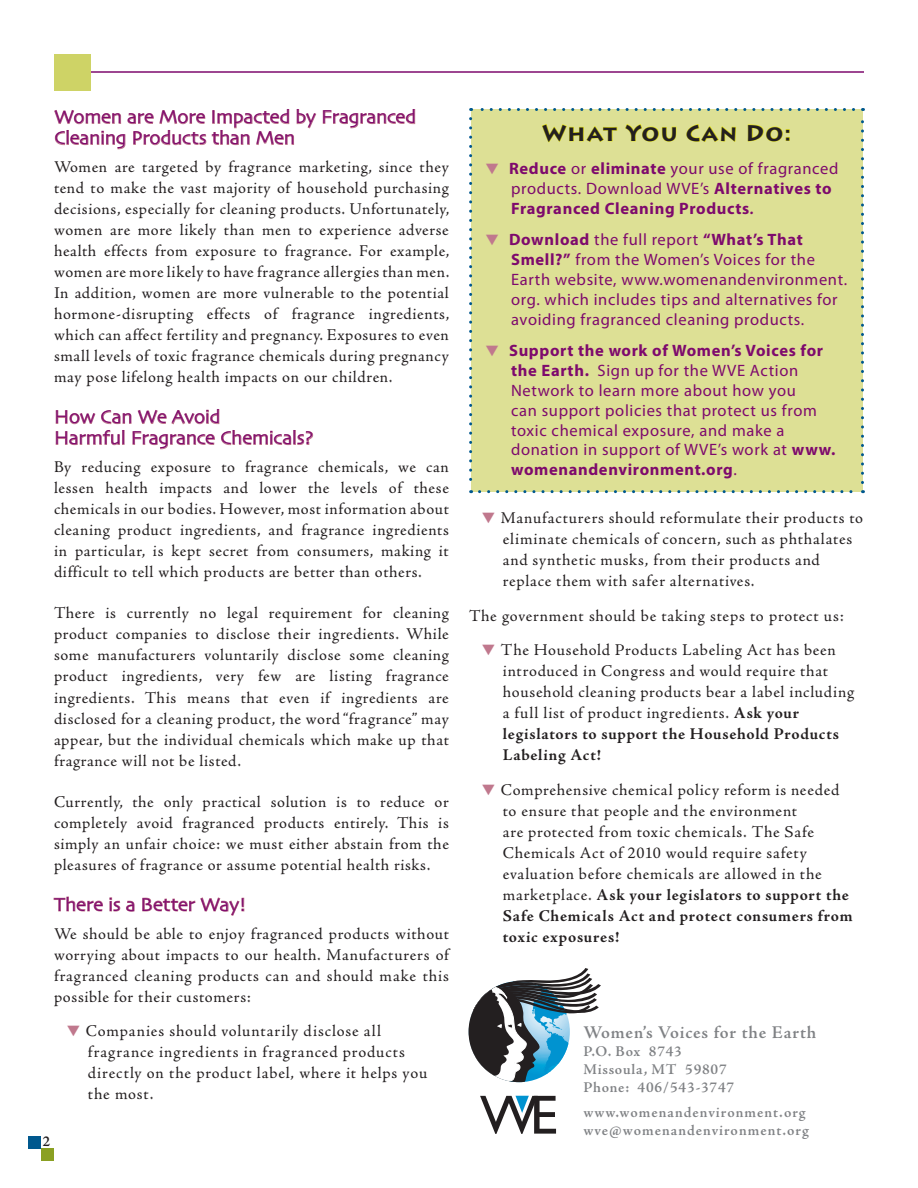
<style>
.page{position:relative;width:918px;height:1188px;background:#fff}
.page>*{position:absolute;margin:0;border:0;box-sizing:border-box;transform-origin:0 0}
.t1{font:700 22.5px "Lithos Pro";letter-spacing:.05em;color:#231f20}
.t2{font:19.5px/21px "Skia";letter-spacing:-.015em;color:#7e0a6d}
.t3{font:600 18px "Adobe Jenson Pro";letter-spacing:.045em;color:#808285}
.t4{font:16.5px/21px "Adobe Jenson Pro";letter-spacing:.045em;color:#231f20;text-align:justify}
.t5{font:16.5px/19.8px "Myriad Pro";letter-spacing:.04em;color:#7e0a6d}
.t6{font:700 16.5px/19.8px "Myriad Pro";letter-spacing:.04em;color:#7e0a6d}
.t7{font:600 15px/18px "Adobe Jenson Pro";letter-spacing:.06em;color:#808285}
.t8{font:600 15px "Adobe Jenson Pro";color:#231f20}
.s1{color:#c0788d}
.s2{font-weight:400}
.s3{font-weight:600;font-style:italic}
.s4{font-weight:700}
</style>
<div class="page">
<div style="left:41px;top:1149px;width:12px;height:12px;background:#8aa022"></div>
<div style="left:28px;top:1136px;width:13px;height:13px;background:#00588e"></div>
<hr style="left:55px;top:71px;width:809px;height:2px;background:#7e0a6d">
<div style="left:54px;top:54px;width:37px;height:37px;background:#ced366"></div>
<svg style="left:323px;top:109px;width:92px;height:20px"></svg>
<svg style="left:54px;top:109px;width:263px;height:41px"></svg>
<svg style="left:55px;top:409px;width:259px;height:41px"></svg>
<svg style="left:53px;top:896px;width:50px;height:16px"></svg>
<svg style="left:109px;top:897px;width:26px;height:15px"></svg>
<svg style="left:142px;top:897px;width:103px;height:19px"></svg>
<svg style="left:480px;top:1096px;width:76px;height:38px"></svg>
<svg style="left:469px;top:968px;width:132px;height:114px"></svg>
<div style="left:471px;top:110px;width:391px;height:382px;background:#dde095"></div>
<svg style="left:542px;top:124px;width:76px;height:19px"></svg>
<svg style="left:625px;top:124px;width:52px;height:18px"></svg>
<svg style="left:686px;top:124px;width:50px;height:18px"></svg>
<svg style="left:747px;top:124px;width:43px;height:18px"></svg>
<svg style="left:469px;top:119px;width:3px;height:374px"></svg>
<svg style="left:480px;top:490px;width:383px;height:3px"></svg>
<svg style="left:861px;top:108px;width:3px;height:375px"></svg>
<svg style="left:471px;top:108px;width:383px;height:3px"></svg>
<p class="t2" style="left:54px;top:108px;width:364px">Women are More Impacted by Fragranced<br>Cleaning Products than Men</p>
<p class="t4" style="left:54px;top:157px;width:397px">Women are targeted by fragrance marketing, since they tend to make the vast majority of household purchasing decisions, especially for cleaning products. Unfortunately, women are more likely than men to experience adverse health effects from exposure to fragrance. For example, women are more likely to have fragrance allergies than men.<br>In addition, women are more vulnerable to the potential hormone-disrupting effects of fragrance ingredients, which can affect fertility and pregnancy. Exposures to even small levels of toxic fragrance chemicals during pregnancy may pose lifelong health impacts on our children.</p>
<p class="t2" style="left:54px;top:408px;width:262px">How Can We Avoid<br>Harmful Fragrance Chemicals?</p>
<p class="t4" style="left:54px;top:457px;width:396px">By reducing exposure to fragrance chemicals, we can lessen health impacts and lower the levels of these chemicals in our bodies. However, most information about cleaning product ingredients, and fragrance ingredients in particular, is kept secret from consumers, making it difficult to tell which products are better than others.</p>
<p class="t4" style="left:54px;top:603px;width:396px">There is currently no legal requirement for cleaning product companies to disclose their ingredients. While some manufacturers voluntarily disclose some cleaning product ingredients, very few are listing fragrance ingredients. This means that even if ingredients are disclosed for a cleaning product, the word “fragrance” may appear, but the individual chemicals which make up that fragrance will not be listed.</p>
<p class="t4" style="left:54px;top:791px;width:396px">Currently, the only practical solution is to reduce or completely avoid fragranced products entirely. This is simply an unfair choice: we must either abstain from the pleasures of fragrance or assume potential health risks.</p>
<p class="t2" style="left:54px;top:895px;width:195px">There is a Better Way!</p>
<p class="t4" style="left:54px;top:923px;width:396px">We should be able to enjoy fragranced products without worrying about impacts to our health. Manufacturers of fragranced cleaning products can and should make this possible for their customers:</p>
<p class="t4" style="left:88px;top:1021px;width:341px;text-align:left;text-indent:-21px"><span class="s1">▼</span> Companies should voluntarily disclose all fragrance ingredients in fragranced products directly on the product label, where it helps you the most.</p>
<p class="t8" style="left:43px;top:1132px;width:9px">2</p>
<h1 class="t1" style="left:542px;top:120px;width:250px">What You Can Do:</h1>
<p class="t6" style="left:511px;top:158px;width:329px;text-indent:-25px"><span class="s1">▼</span> Reduce <span class="s2">or</span> eliminate <span class="s2">your use of fragranced products. Download WVE’s</span> Alternatives to<br>Fragranced Cleaning Products<span class="s3">.</span></p>
<p class="t5" style="left:511px;top:230px;width:338px;text-indent:-25px"><span class="s1">▼</span> <span class="s4">Download</span> the full report <span class="s4">“What’s That Smell?”</span> from the Women’s Voices for the Earth website, www.womenandenvironment. org. which includes tips and alternatives for avoiding fragranced cleaning products.</p>
<p class="t5" style="left:511px;top:341px;width:326px;text-indent:-25px"><span class="s1">▼</span> <span class="s4">Support the work of Women’s Voices for the Earth.</span> Sign up for the WVE Action Network to learn more about how you<br>can support policies that protect us from toxic chemical exposure, and make a donation in support of WVE’s work at <span class="s4">www. womenandenvironment.org</span>.</p>
<p class="t4" style="left:503px;top:508px;width:362px;text-align:left;text-indent:-21px"><span class="s1">▼</span> Manufacturers should reformulate their products to eliminate chemicals of concern, such as phthalates and synthetic musks, from their products and replace them with safer alternatives.</p>
<p class="t4" style="left:469px;top:605px;width:376px">The government should be taking steps to protect us:</p>
<p class="t4" style="left:503px;top:640px;width:353px;text-align:left;text-indent:-21px"><span class="s1">▼</span> The Household Products Labeling Act has been introduced in Congress and would require that household cleaning products bear a label including a full list of product ingredients. <span class="s4">Ask your legislators to support the Household Products Labeling Act!</span></p>
<p class="t4" style="left:503px;top:779px;width:351px;text-align:left;text-indent:-21px"><span class="s1">▼</span> Comprehensive chemical policy reform is needed to ensure that people and the environment<br>are protected from toxic chemicals. The Safe Chemicals Act of 2010 would require safety evaluation before chemicals are allowed in the marketplace. <span class="s4">Ask your legislators to support the Safe Chemicals Act and protect consumers from toxic exposures!</span></p>
<p class="t3" style="left:584px;top:1022px;width:234px">Women’s Voices for the Earth</p>
<p class="t7" style="left:584px;top:1043px;width:152px">P.O. Box 8743<br>Missoula, MT 59807<br>Phone: 406/543-3747</p>
<p class="t7" style="left:584px;top:1103px;width:227px">www.womenandenvironment.org wve@womenandenvironment.org</p>
</div>
